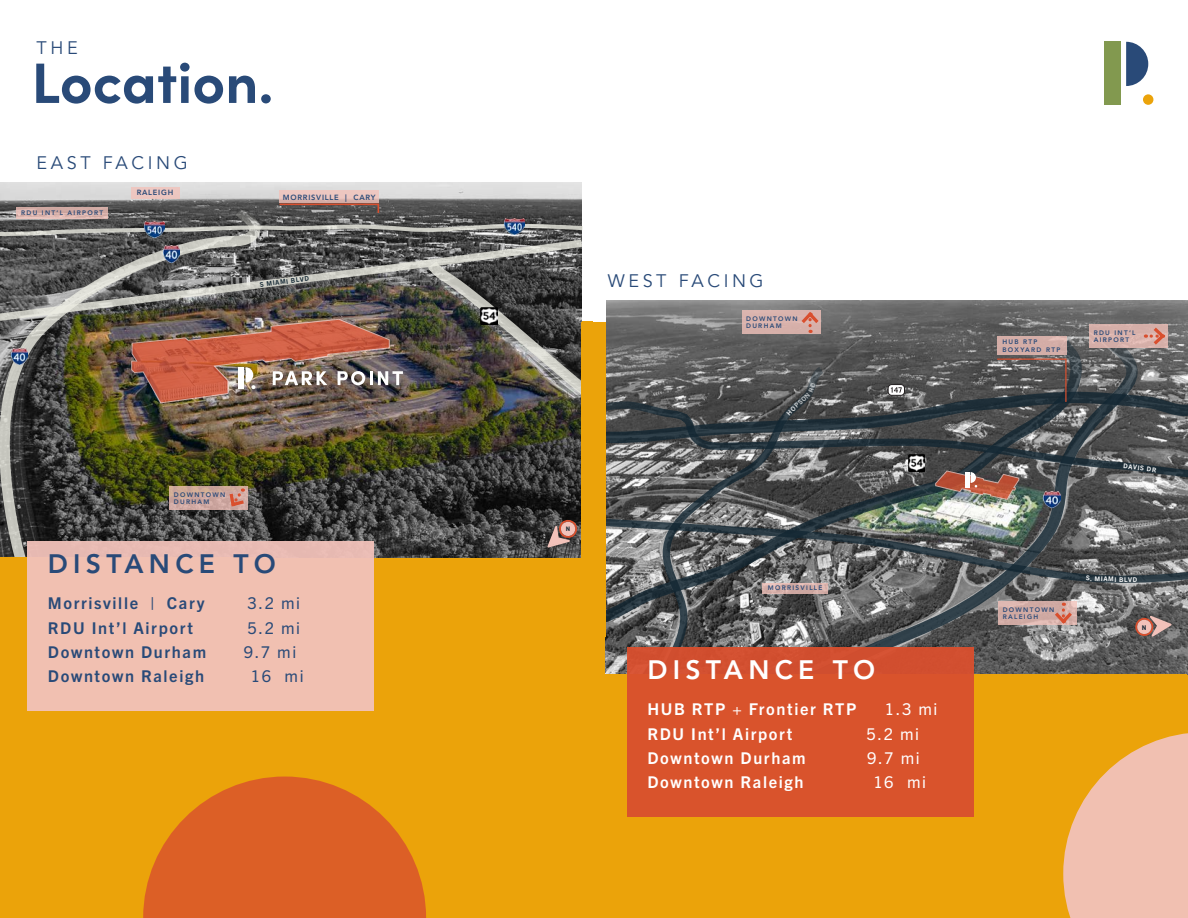
<style>
.page{position:relative;width:1188px;height:918px;background:#fff}
.page>*{position:absolute;margin:0;border:0;box-sizing:border-box;transform-origin:0 0}
.t1{font:700 57px "Sofia Pro";color:#294a78}
.t2{font:800 26.55px "Avenir LT Std";letter-spacing:.2em;color:#294a78}
.t3{font:800 26.55px "Avenir LT Std";letter-spacing:.2em;color:#fff}
.t4{font:18px "Avenir LT Std";letter-spacing:.2em;color:#294a78}
.t5{font:700 16.2px "Trade Gothic Next LT Pro";letter-spacing:.1em;color:#fff}
.t6{font:700 16.2px "Trade Gothic Next LT Pro";letter-spacing:.1em;color:#294a78}
.t7{font:16.2px "Trade Gothic Next LT Pro";letter-spacing:.1em;color:#294a78}
.t8{font:16.2px "Trade Gothic Next LT Pro";letter-spacing:.1em;color:#fff}
.t9{font:800 7.5px "Avenir LT Std";letter-spacing:.1em;color:#294a78}
.t10{font:700 6.9px "Sofia Pro";color:#122632}
.t11{font:800 6.45px/7.8px "Avenir LT Std";letter-spacing:.2em;color:#294a78}
.t12{font:700 6.45px "Trade Gothic Next LT Pro";color:#122632}
.t13{font:700 6.45px "Trade Gothic Next LT Pro";color:#fff}
.t14{font:700 6.45px "Sofia Pro";color:#122632}
</style>
<div class="page">
<div style="left:0;top:322px;width:1188px;height:596px;background:#eba30a"></div>
<img style="left:0;top:183px;width:582px;height:374px">
<div style="left:1104px;top:42px;width:17px;height:63px;background:#82994f"></div>
<svg style="left:1126px;top:42px;width:22px;height:44px"></svg>
<div style="left:1143px;top:94px;width:10px;height:11px;background:#eba30a;border-radius:50%"></div>
<svg style="left:262px;top:238px;width:320px;height:86px;background:#646360"></svg>
<svg style="left:1063px;top:733px;width:125px;height:185px"></svg>
<img style="left:0;top:206px;width:262px;height:351px">
<img style="left:11px;top:348px;width:17px;height:17px">
<img style="left:163px;top:246px;width:17px;height:16px">
<img style="left:131px;top:318px;width:272px;height:86px">
<svg style="left:280px;top:190px;width:99px;height:12px"></svg>
<svg style="left:278px;top:203px;width:102px;height:11px"></svg>
<svg style="left:547px;top:519px;width:31px;height:29px"></svg>
<div style="left:131px;top:187px;width:49px;height:11px;background:#f2c2ba"></div>
<div style="left:28px;top:541px;width:346px;height:170px;background:#f1c0b1"></div>
<div style="left:170px;top:486px;width:78px;height:24px;background:linear-gradient(to bottom,#cda896,#cfa8a4)"></div>
<svg style="left:227px;top:488px;width:20px;height:21px"></svg>
<svg style="left:0;top:222px;width:583px;height:16px;background:#757573"></svg>
<img style="left:144px;top:222px;width:20px;height:16px">
<img style="left:505px;top:219px;width:20px;height:15px">
<img style="left:606px;top:480px;width:582px;height:195px">
<svg style="left:825px;top:480px;width:314px;height:195px;background:#646463"></svg>
<svg style="left:655px;top:625px;width:170px;height:22px;background:#6d6e6e"></svg>
<svg style="left:606px;top:480px;width:477px;height:145px;background:#606464"></svg>
<svg style="left:606px;top:445px;width:582px;height:35px;background:#5e6163"></svg>
<img style="left:1044px;top:491px;width:16px;height:17px">
<img style="left:908px;top:455px;width:17px;height:16px">
<svg style="left:1135px;top:616px;width:37px;height:21px"></svg>
<svg style="left:762px;top:584px;width:66px;height:10px"></svg>
<svg style="left:999px;top:601px;width:78px;height:24px"></svg>
<svg style="left:1051px;top:603px;width:24px;height:23px"></svg>
<svg style="left:935px;top:470px;width:85px;height:30px;background:#946b5d"></svg>
<div style="left:627px;top:647px;width:347px;height:170px;background:#d94f2e"></div>
<svg style="left:143px;top:777px;width:283px;height:141px"></svg>
<svg style="left:426px;top:260px;width:762px;height:185px"></svg>
<svg style="left:606px;top:517px;width:582px;height:67px;background:#65696a"></svg>
<svg style="left:1140px;top:466px;width:16px;height:6px"></svg>
<p class="t4" style="left:37px;top:38px;width:43px">THE</p>
<p class="t1" style="left:32px;top:39px;width:243px">Location.</p>
<p class="t4" style="left:37px;top:152px;width:153px">EAST FACING</p>
<p class="t11" style="left:21px;top:209px;width:84px">RDU INT’L AIRPORT</p>
<p class="t9" style="left:137px;top:188px;width:38px">RALEIGH</p>
<p class="t9" style="left:283px;top:193px;width:94px">MORRISVILLE | CARY</p>
<p class="t12" style="left:259px;top:280px;width:51px;rotate:-7deg">S MIAMI BLVD</p>
<p class="t11" style="left:174px;top:490px;width:53px">DOWNTOWN</p>
<p class="t11" style="left:174px;top:498px;width:37px">DURHAM</p>
<p class="t2" style="left:48px;top:548px;width:230px">DISTANCE TO</p>
<p class="t6" style="left:48px;top:592px;width:158px">Morrisville | Cary</p>
<p class="t7" style="left:248px;top:592px;width:54px">3.2 mi</p>
<p class="t6" style="left:48px;top:617px;width:147px">RDU Int’l Airport</p>
<p class="t7" style="left:248px;top:617px;width:54px">5.2 mi</p>
<p class="t6" style="left:48px;top:641px;width:160px">Downtown Durham</p>
<p class="t7" style="left:244px;top:641px;width:54px">9.7 mi</p>
<p class="t6" style="left:48px;top:665px;width:158px">Downtown Raleigh</p>
<p class="t7" style="left:251px;top:665px;width:54px">16 mi</p>
<p class="t4" style="left:608px;top:270px;width:157px">WEST FACING</p>
<p class="t11" style="left:746px;top:315px;width:53px">DOWNTOWN</p>
<p class="t11" style="left:746px;top:322px;width:37px">DURHAM</p>
<p class="t14" style="left:566px;top:524px;width:6px">N</p>
<p class="t11" style="left:768px;top:584px;width:56px">MORRISVILLE</p>
<p class="t3" style="left:647px;top:654px;width:230px">DISTANCE TO</p>
<p class="t5" style="left:647px;top:698px;width:211px">HUB RTP + Frontier RTP</p>
<p class="t8" style="left:885px;top:698px;width:54px">1.3 mi</p>
<p class="t5" style="left:647px;top:723px;width:147px">RDU Int’l Airport</p>
<p class="t8" style="left:867px;top:723px;width:54px">5.2 mi</p>
<p class="t5" style="left:647px;top:747px;width:160px">Downtown Durham</p>
<p class="t8" style="left:867px;top:747px;width:54px">9.7 mi</p>
<p class="t5" style="left:647px;top:771px;width:158px">Downtown Raleigh</p>
<p class="t8" style="left:873px;top:771px;width:54px">16 mi</p>
<p class="t11" style="left:1002px;top:338px;width:59px">HUB RTP<br>BOXYARD RTP</p>
<p class="t11" style="left:1094px;top:329px;width:43px">RDU INT’L</p>
<p class="t11" style="left:1094px;top:336px;width:37px">AIRPORT</p>
<p class="t11" style="left:1003px;top:606px;width:53px">DOWNTOWN</p>
<p class="t11" style="left:1003px;top:613px;width:37px">RALEIGH</p>
<p class="t13" style="left:1124px;top:462px;width:18px;rotate:6deg">DAVI</p>
<p class="t13" style="left:1124px;top:575px;width:5px">L</p>
<p class="t10" style="left:1142px;top:622px;width:6px">N</p>
</div>
